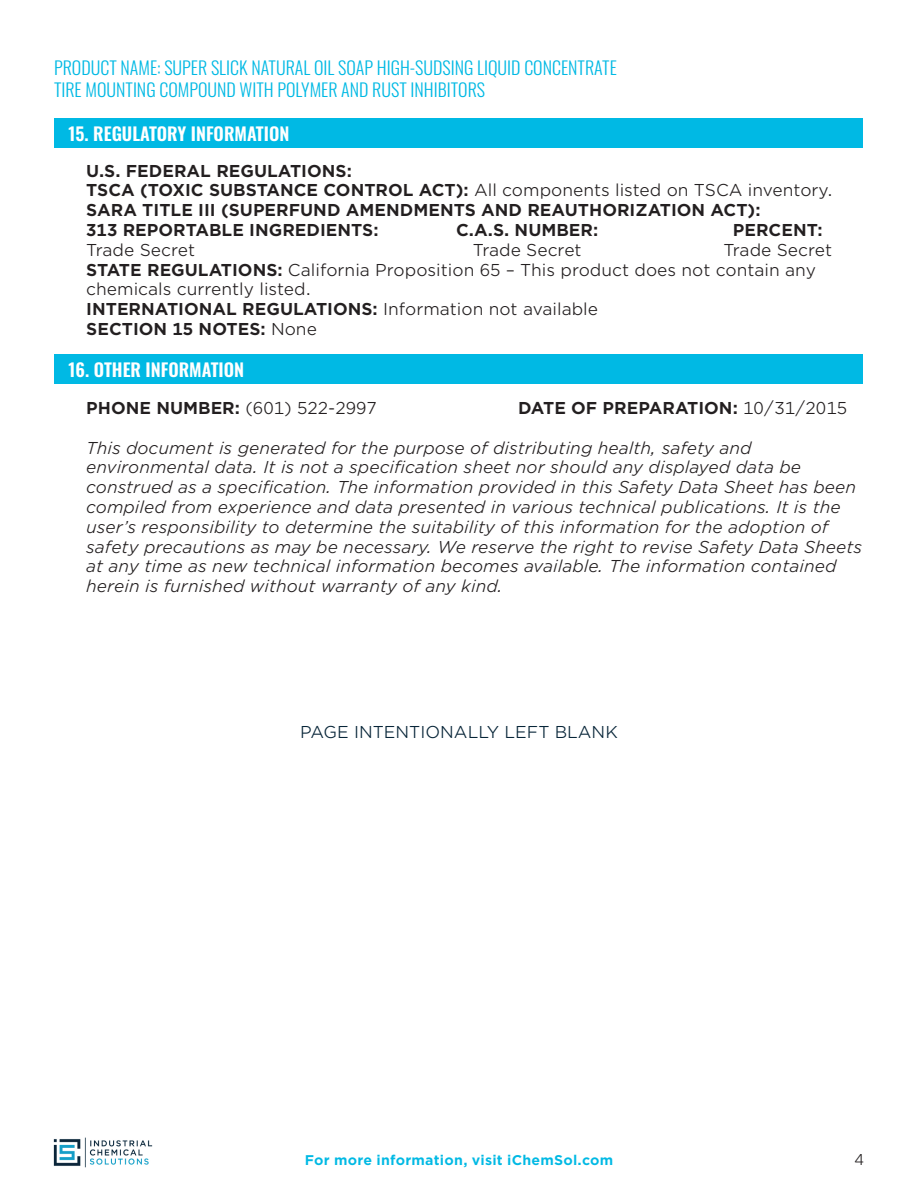
<style>
.page{position:relative;width:918px;height:1188px;background:#fff}
.page>*{position:absolute;margin:0;border:0;box-sizing:border-box;transform-origin:0 0}
.t1{font:300 18px/21.6px "Oswald";color:#00b9e4}
.t2{font:600 18px "Oswald";color:#fff}
.t3{font:italic 16.5px/19.8px "Gotham Office";color:#231f20}
.t4{font:16.5px/19.8px "Gotham Office";color:#231f20}
.t5{font:700 16.5px/19.8px "Gotham Office";color:#231f20}
.t6{font:16.5px "Gotham Office";color:#072538}
.t7{font:15px "Gotham Office";color:#231f20}
.t8{font:700 13.5px "Gotham Office";letter-spacing:.015em;color:#00b9e4}
.s1{font-weight:400}
.s2{font-weight:700}
</style>
<div class="page">
<img style="left:53px;top:1137px;width:100px;height:31px">
<div style="left:54px;top:354px;width:808px;height:30px;background:#00b9e4"></div>
<div style="left:54px;top:118px;width:808px;height:30px;background:#00b9e4"></div>
<p class="t1" style="left:54px;top:55px;width:564px">PRODUCT NAME: SUPER SLICK NATURAL OIL SOAP HIGH-SUDSING LIQUID CONCENTRATE<br>TIRE MOUNTING COMPOUND WITH POLYMER AND RUST INHIBITORS</p>
<p class="t2" style="left:69px;top:124px;width:222px">15. REGULATORY INFORMATION</p>
<p class="t5" style="left:86px;top:161px;width:748px">U.S. FEDERAL REGULATIONS:<br>TSCA (TOXIC SUBSTANCE CONTROL ACT): <span class="s1">All components listed on TSCA inventory.<br></span>SARA TITLE III (SUPERFUND AMENDMENTS AND REAUTHORIZATION ACT):<br>313 REPORTABLE INGREDIENTS:</p>
<p class="t5" style="left:456px;top:220px;width:144px">C.A.S. NUMBER:</p>
<p class="t5" style="left:733px;top:220px;width:91px">PERCENT:</p>
<p class="t4" style="left:86px;top:240px;width:747px;text-indent:637px">Trade Secret <span class="s2">STATE REGULATIONS:</span> California Proposition 65 – This product does not contain any chemicals currently listed.<br><span class="s2">INTERNATIONAL REGULATIONS:</span> Information not available<br><span class="s2">SECTION 15 NOTES:</span> None</p>
<p class="t4" style="left:86px;top:240px;width:110px">Trade Secret</p>
<p class="t4" style="left:473px;top:240px;width:110px">Trade Secret</p>
<p class="t2" style="left:69px;top:360px;width:177px">16. OTHER INFORMATION</p>
<p class="t4" style="left:86px;top:398px;width:292px"><span class="s2">PHONE NUMBER:</span> (601) 522-2997</p>
<p class="t5" style="left:518px;top:398px;width:330px">DATE OF PREPARATION: <span class="s1">10/31/2015</span></p>
<p class="t3" style="left:86px;top:437px;width:777px">This document is generated for the purpose of distributing health, safety and environmental data. It is not a specification sheet nor should any displayed data be construed as a specification. The information provided in this Safety Data Sheet has been compiled from experience and data presented in various technical publications. It is the user’s responsibility to determine the suitability of this information for the adoption of safety precautions as may be necessary. We reserve the right to revise Safety Data Sheets at any time as new technical information becomes available. The information contained herein is furnished without warranty of any kind.</p>
<p class="t6" style="left:300px;top:721px;width:319px">PAGE INTENTIONALLY LEFT BLANK</p>
<p class="t8" style="left:305px;top:1151px;width:310px">For more information, visit iChemSol.com</p>
<p class="t7" style="left:855px;top:1150px;width:11px">4</p>
</div>
